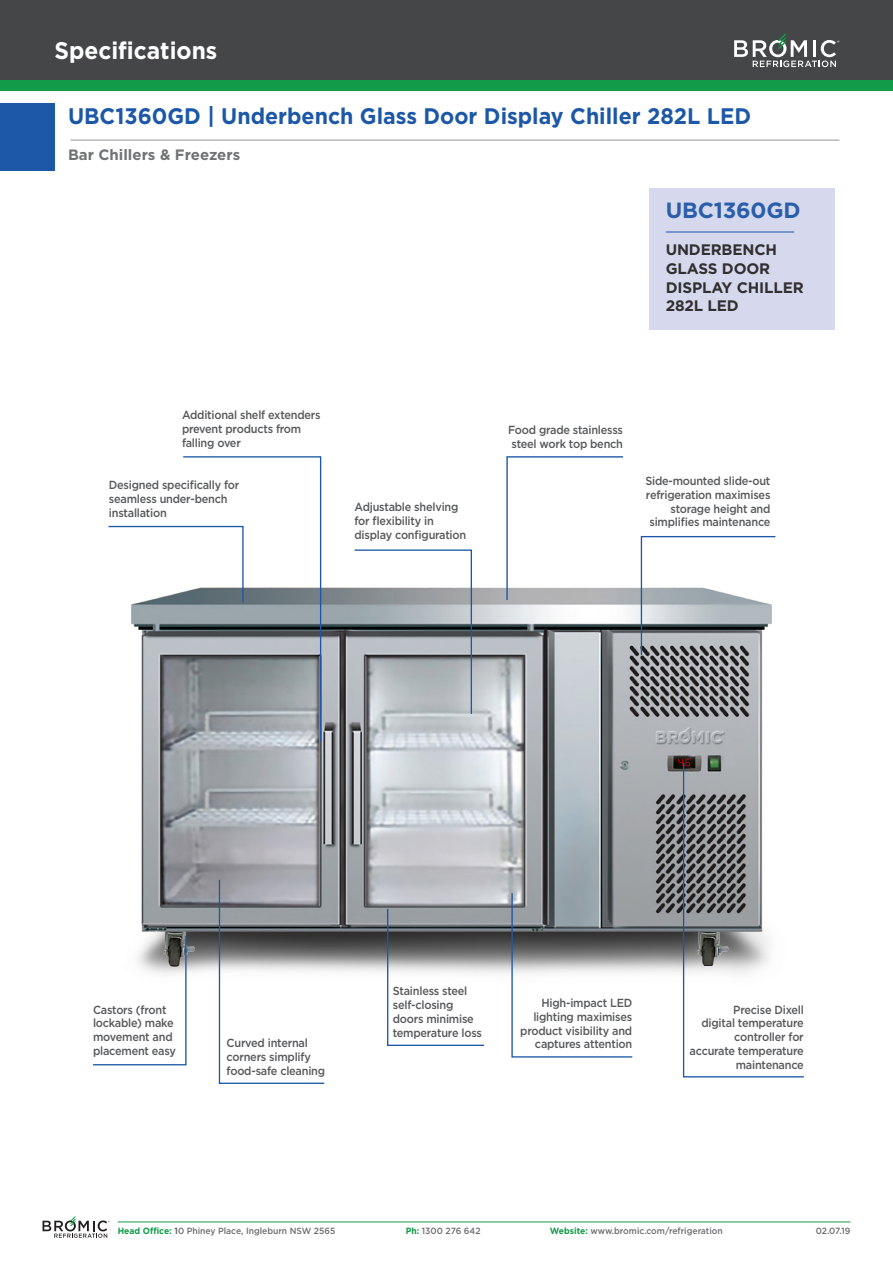
<style>
.page{position:relative;width:893px;height:1263px;background:#fff}
.page>*{position:absolute;margin:0;border:0;box-sizing:border-box;transform-origin:0 0}
.t1{font:700 24px "Gotham";color:#fff;scale:.95 1}
.t2{font:700 22.5px "Gotham";color:#1c58a7;scale:.95 1}
.t3{font:700 22.05px "Gotham";letter-spacing:-.01em;color:#2a5eab}
.t4{font:700 15.15px/18.6px "Gotham";letter-spacing:-.01em;color:#312f30}
.t5{font:700 15px "Gotham";color:#717275}
.t6{font:500 11.7px/13.8px "Gotham";letter-spacing:-.02em;color:#57585a;scale:.93 1}
.t7{font:500 9px "Gotham";color:#6c6d70;scale:.95 1}
.s1{font-weight:700;color:#129b49}
.s2{font-weight:700}
</style>
<div class="page">
<hr style="left:118px;top:1221px;width:732px;height:1px;background:#129b49">
<hr style="left:71px;top:140px;width:768px;height:1px;background:#939598">
<svg style="left:43px;top:1216px;width:66px;height:22px"></svg>
<div style="left:0;top:0;width:893px;height:94px;background:#fafafa"></div>
<div style="left:0;top:0;width:893px;height:84px;background:#454647"></div>
<div style="left:0;top:80px;width:893px;height:11px;background:#129b49"></div>
<div style="left:0;top:103px;width:54px;height:67px;background:#1c58a7"></div>
<svg style="left:734px;top:34px;width:105px;height:33px"></svg>
<img style="left:141px;top:587px;width:622px;height:387px">
<div style="left:650px;top:188px;width:185px;height:142px;background:#d6d9ed"></div>
<hr style="left:666px;top:232px;width:128px;height:1px;background:#1c58a7">
<svg style="left:640px;top:536px;width:136px;height:120px"></svg>
<svg style="left:93px;top:934px;width:94px;height:132px"></svg>
<svg style="left:108px;top:456px;width:214px;height:287px"></svg>
<svg style="left:353px;top:549px;width:120px;height:166px"></svg>
<svg style="left:386px;top:907px;width:99px;height:139px"></svg>
<svg style="left:218px;top:878px;width:108px;height:206px"></svg>
<svg style="left:511px;top:892px;width:123px;height:166px"></svg>
<svg style="left:682px;top:761px;width:122px;height:317px"></svg>
<svg style="left:506px;top:456px;width:118px;height:145px"></svg>
<h1 class="t1" style="left:54px;top:36px;width:173px">Specifications</h1>
<p class="t2" style="left:68px;top:103px;width:721px">UBC1360GD | Underbench Glass Door Display Chiller 282L LED</p>
<p class="t5" style="left:68px;top:146px;width:174px">Bar Chillers &amp; Freezers</p>
<p class="t6" style="left:182px;top:408px;width:151px">Additional shelf extenders prevent products from falling over</p>
<p class="t6" style="left:109px;top:478px;width:142px">Designed specifically for seamless under-bench installation</p>
<p class="t6" style="left:354px;top:500px;width:122px">Adjustable shelving for flexibility in display configuration</p>
<p class="t3" style="left:666px;top:197px;width:136px">UBC1360GD</p>
<p class="t4" style="left:666px;top:241px;width:139px">UNDERBENCH<br>GLASS DOOR<br>DISPLAY CHILLER<br>282L LED</p>
<p class="t6" style="left:508px;top:423px;width:125px">Food grade stainlesss steel work top bench</p>
<p class="t6" style="left:645px;top:474px;width:136px;text-align:right">Side-mounted slide-out refrigeration maximises storage height and simplifies maintenance</p>
<p class="t6" style="left:93px;top:1002px;width:91px">Castors (front lockable) make movement and placement easy</p>
<p class="t6" style="left:227px;top:1036px;width:108px">Curved internal corners simplify food-safe cleaning</p>
<p class="t6" style="left:393px;top:984px;width:97px">Stainless steel self-closing doors minimise temperature loss</p>
<p class="t6" style="left:520px;top:996px;width:122px;text-align:right">High-impact LED lighting maximises product visibility and captures attention</p>
<p class="t6" style="left:690px;top:1002px;width:124px;text-align:right">Precise Dixell<br>digital temperature controller for accurate temperature maintenance</p>
<p class="t7" style="left:118px;top:1226px;width:231px"><span class="s1">Head Office:</span> <span class="s2">1</span>0 Phiney Place, Ingleburn NSW 2565</p>
<p class="t7" style="left:406px;top:1226px;width:80px"><span class="s1">Ph:</span> 1300 276 642</p>
<p class="t7" style="left:550px;top:1226px;width:184px"><span class="s1">Website:</span> www.bromic.com/refrigeration</p>
<p class="t7" style="left:816px;top:1226px;width:38px">02.07.19</p>
</div>
